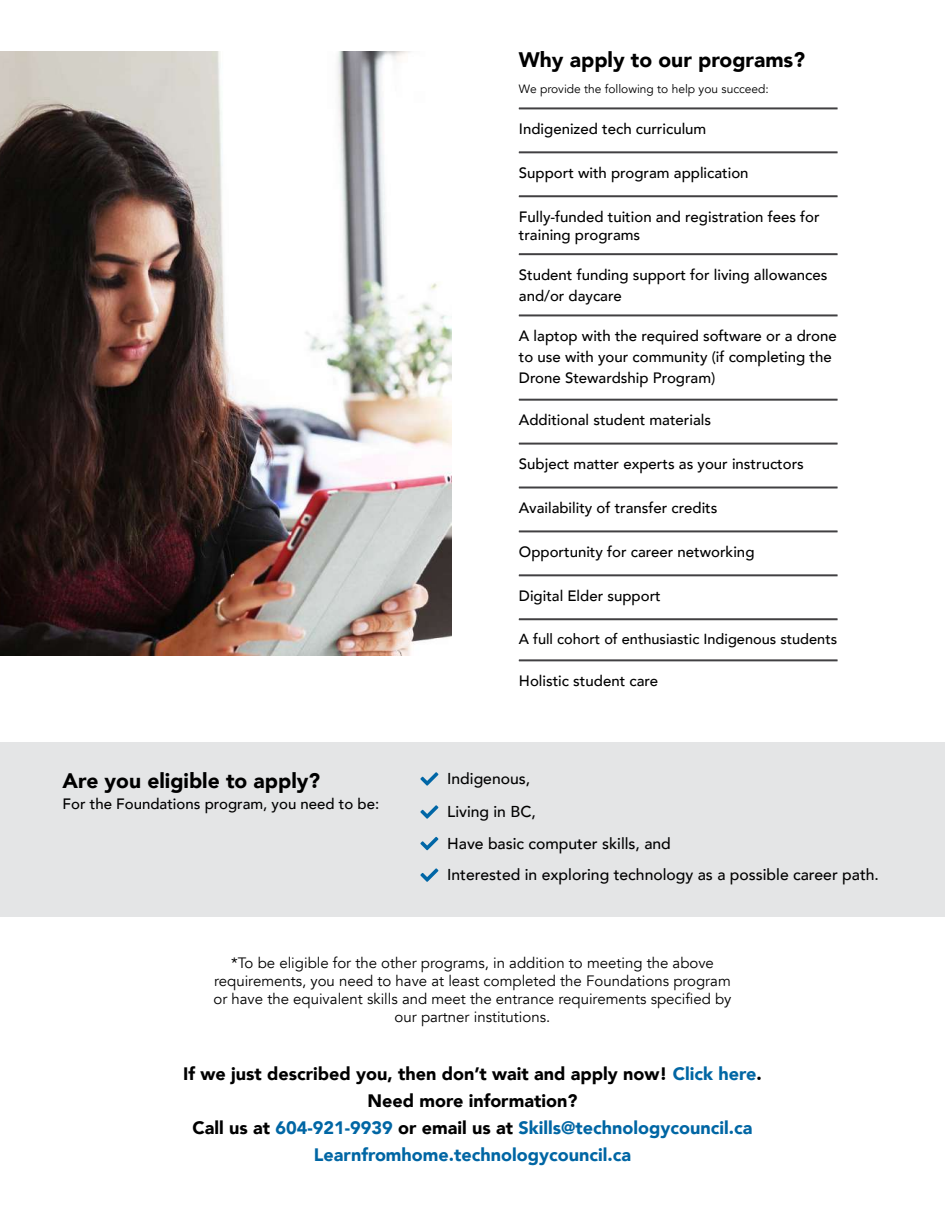
<style>
.page{position:relative;width:945px;height:1215px;background:#fff}
.page>*{position:absolute;margin:0;border:0;box-sizing:border-box;transform-origin:0 0}
.t1{font:900 21px "Avenir";color:#000}
.t2{font:900 18px/27px "Avenir";color:#000;text-align:center}
.t3{font:500 15.75px/33px "Avenir";color:#000}
.t4{font:500 15px/21px "Avenir";color:#000}
.t5{font:15px/18px "Avenir";color:#000;text-align:center}
.t6{font:500 14.55px "Avenir";color:#000}
.t7{font:12px "Avenir";color:#000}
.s1{color:#0066a4}
</style>
<div class="page">
<hr style="left:519px;top:107px;width:319px;height:2px;background:#414042">
<hr style="left:519px;top:151px;width:319px;height:2px;background:#414042">
<hr style="left:519px;top:195px;width:319px;height:2px;background:#414042">
<hr style="left:519px;top:253px;width:319px;height:2px;background:#414042">
<hr style="left:519px;top:314px;width:319px;height:2px;background:#414042">
<hr style="left:519px;top:399px;width:319px;height:2px;background:#414042">
<hr style="left:519px;top:443px;width:319px;height:2px;background:#414042">
<hr style="left:519px;top:487px;width:319px;height:2px;background:#414042">
<hr style="left:519px;top:530px;width:319px;height:2px;background:#414042">
<hr style="left:519px;top:574px;width:319px;height:2px;background:#414042">
<hr style="left:519px;top:618px;width:319px;height:2px;background:#414042">
<hr style="left:519px;top:659px;width:319px;height:2px;background:#414042">
<img style="left:0;top:51px;width:451px;height:605px">
<div style="left:0;top:742px;width:945px;height:175px;background:#e4e5e6"></div>
<svg style="left:420px;top:772px;width:18px;height:14px"></svg>
<svg style="left:420px;top:805px;width:18px;height:14px"></svg>
<svg style="left:420px;top:837px;width:18px;height:13px"></svg>
<svg style="left:420px;top:868px;width:18px;height:14px"></svg>
<h1 class="t1" style="left:519px;top:42px;width:288px">Why apply to our programs?</h1>
<p class="t7" style="left:519px;top:81px;width:252px">We provide the following to help you succeed:</p>
<p class="t4" style="left:519px;top:117px;width:189px">Indigenized tech curriculum</p>
<p class="t4" style="left:519px;top:161px;width:231px">Support with program application</p>
<p class="t4" style="left:519px;top:207px;width:302px;line-height:18px">Fully-funded tuition and registration fees for training programs</p>
<p class="t4" style="left:519px;top:263px;width:310px">Student funding support for living allowances and/or daycare</p>
<p class="t4" style="left:519px;top:324px;width:319px">A laptop with the required software or a drone to use with your community (if completing the<br>Drone Stewardship Program)</p>
<p class="t4" style="left:519px;top:408px;width:194px">Additional student materials</p>
<p class="t4" style="left:519px;top:452px;width:287px">Subject matter experts as your instructors</p>
<p class="t4" style="left:519px;top:496px;width:200px">Availability of transfer credits</p>
<p class="t4" style="left:519px;top:540px;width:237px">Opportunity for career networking</p>
<p class="t4" style="left:519px;top:584px;width:143px">Digital Elder support</p>
<p class="t6" style="left:519px;top:627px;width:320px">A full cohort of enthusiastic Indigenous students</p>
<h1 class="t1" style="left:63px;top:763px;width:259px">Are you eligible to apply?</h1>
<p class="t4" style="left:63px;top:793px;width:318px">For the Foundations program, you need to be:</p>
<p class="t4" style="left:519px;top:669px;width:141px">Holistic student care</p>
<p class="t3" style="left:447px;top:761px;width:90px">Indigenous,<br>Living in BC,</p>
<p class="t3" style="left:447px;top:827px;width:433px;line-height:31.7px">Have basic computer skills, and<br>Interested in exploring technology as a possible career path.</p>
<p class="t5" style="left:213px;top:954px;width:520px">*To be eligible for the other programs, in addition to meeting the above requirements, you need to have at least completed the Foundations program or have the equivalent skills and meet the entrance requirements specified by our partner institutions.</p>
<p class="t2" style="left:183px;top:1060px;width:580px">If we just described you, then don’t wait and apply now! <span class="s1">Click here</span>.<br>Need more information?<br>Call us at <span class="s1">604-921-9939</span> or email us at <span class="s1">Skills@technologycouncil.ca Learnfromhome.technologycouncil.ca</span></p>
</div>
